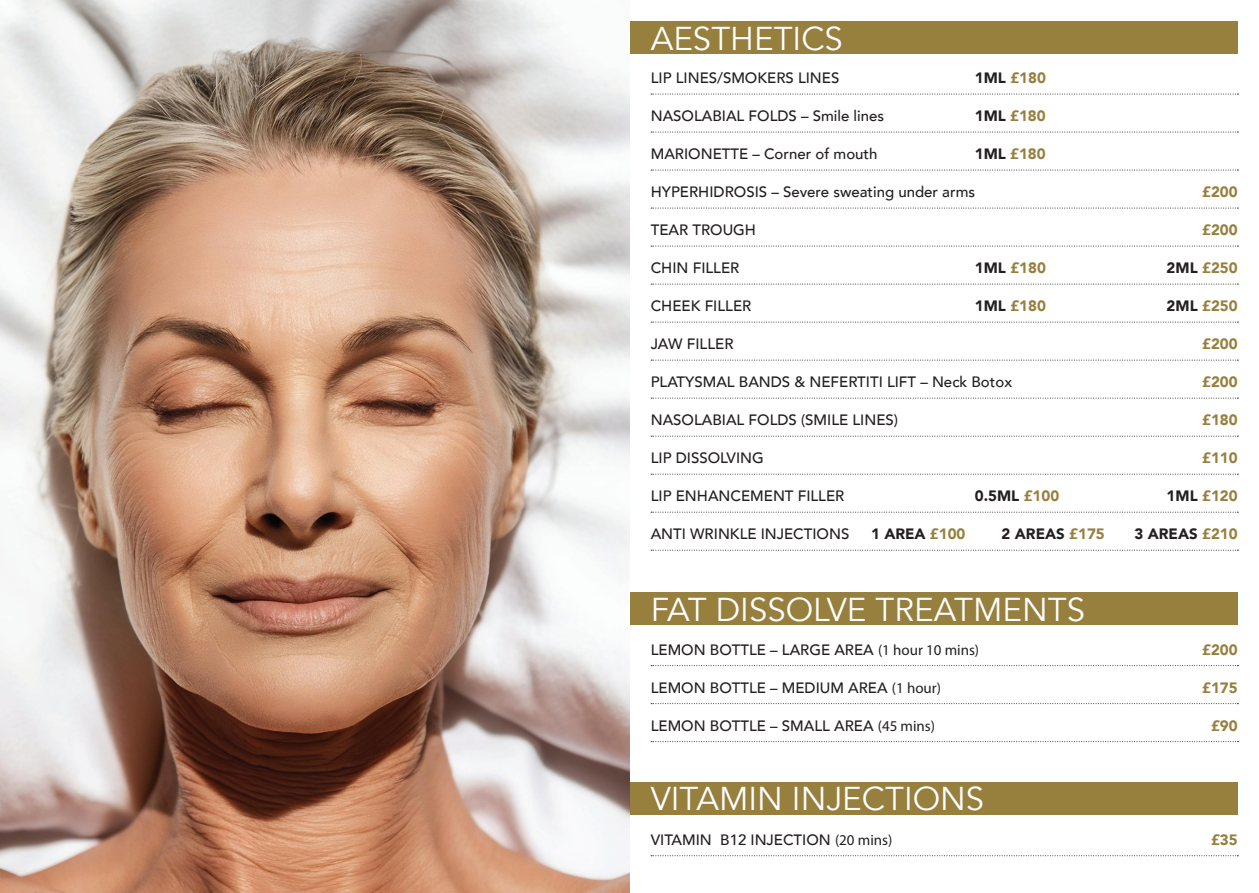
<style>
.page{position:relative;width:1259px;height:893px;background:#fff}
.page>*{position:absolute;margin:0;border:0;box-sizing:border-box;transform-origin:0 0}
.t1{font:33px "Avenir";color:#fff}
.t2{font:500 15px "Avenir";color:#231f20}
.t3{font:900 15px "Avenir";color:#977f3e}
.t4{font:900 15px "Avenir";color:#231f20}
.s1{color:#231f20}
.s2{color:#977f3e}
.s3{font-family:"Myriad Pro";font-weight:400}
</style>
<div class="page">
<svg style="left:651px;top:94px;width:587px;height:1px"></svg>
<svg style="left:651px;top:132px;width:587px;height:1px"></svg>
<svg style="left:651px;top:170px;width:587px;height:1px"></svg>
<svg style="left:651px;top:208px;width:587px;height:1px"></svg>
<svg style="left:651px;top:246px;width:587px;height:1px"></svg>
<svg style="left:651px;top:284px;width:587px;height:1px"></svg>
<svg style="left:651px;top:322px;width:587px;height:1px"></svg>
<svg style="left:651px;top:360px;width:587px;height:1px"></svg>
<svg style="left:651px;top:398px;width:587px;height:1px"></svg>
<svg style="left:651px;top:436px;width:587px;height:1px"></svg>
<svg style="left:651px;top:474px;width:587px;height:1px"></svg>
<svg style="left:651px;top:512px;width:587px;height:1px"></svg>
<svg style="left:651px;top:550px;width:587px;height:1px"></svg>
<div style="left:629px;top:21px;width:608px;height:33px;background:#977f3e"></div>
<div style="left:629px;top:782px;width:608px;height:33px;background:#977f3e"></div>
<svg style="left:651px;top:855px;width:587px;height:1px"></svg>
<div style="left:629px;top:592px;width:608px;height:33px;background:#977f3e"></div>
<svg style="left:651px;top:665px;width:587px;height:1px"></svg>
<svg style="left:651px;top:703px;width:587px;height:1px"></svg>
<svg style="left:651px;top:741px;width:587px;height:1px"></svg>
<img style="left:0;top:0;width:629px;height:893px">
<h1 class="t1" style="left:651px;top:19px;width:194px">AESTHETICS</h1>
<p class="t2" style="left:651px;top:65px;width:190px">LIP LINES/SMOKERS LINES</p>
<p class="t3" style="left:975px;top:65px;width:73px"><span class="s1">1ML</span> £180</p>
<p class="t2" style="left:651px;top:103px;width:235px">NASOLABIAL FOLDS – Smile lines</p>
<p class="t3" style="left:975px;top:103px;width:72px"><span class="s1">1ML</span> £180</p>
<p class="t2" style="left:651px;top:141px;width:228px">MARIONETTE – Corner of mouth</p>
<p class="t3" style="left:975px;top:141px;width:72px"><span class="s1">1ML</span> £180</p>
<p class="t2" style="left:651px;top:179px;width:326px">HYPERHIDROSIS – Severe sweating under arms</p>
<p class="t3" style="left:1202px;top:179px;width:37px">£200</p>
<p class="t2" style="left:651px;top:217px;width:107px">TEAR TROUGH</p>
<p class="t3" style="left:1202px;top:217px;width:37px">£200</p>
<p class="t2" style="left:651px;top:255px;width:90px">CHIN FILLER</p>
<p class="t3" style="left:975px;top:255px;width:73px"><span class="s1">1ML</span> £180</p>
<p class="t3" style="left:1166px;top:255px;width:73px"><span class="s1">2ML</span> £250</p>
<p class="t2" style="left:651px;top:293px;width:102px">CHEEK FILLER</p>
<p class="t3" style="left:975px;top:293px;width:73px"><span class="s1">1ML</span> £180</p>
<p class="t3" style="left:1166px;top:293px;width:73px"><span class="s1">2ML</span> £250</p>
<p class="t2" style="left:651px;top:331px;width:84px">JAW FILLER</p>
<p class="t3" style="left:1202px;top:331px;width:37px">£200</p>
<p class="t2" style="left:651px;top:369px;width:363px">PLATYSMAL BANDS &amp; NEFERTITI LIFT – Neck Botox</p>
<p class="t3" style="left:1202px;top:369px;width:37px">£200</p>
<p class="t2" style="left:651px;top:407px;width:249px">NASOLABIAL FOLDS (SMILE LINES)</p>
<p class="t3" style="left:1202px;top:407px;width:37px">£180</p>
<p class="t2" style="left:651px;top:445px;width:115px">LIP DISSOLVING</p>
<p class="t3" style="left:1202px;top:445px;width:37px">£110</p>
<p class="t2" style="left:651px;top:483px;width:195px">LIP ENHANCEMENT FILLER</p>
<p class="t4" style="left:975px;top:483px;width:86px">0.5ML <span class="s2">£100</span></p>
<p class="t3" style="left:1166px;top:483px;width:73px"><span class="s1">1ML</span> £120</p>
<p class="t2" style="left:651px;top:521px;width:200px">ANTI WRINKLE INJECTIONS</p>
<p class="t4" style="left:871px;top:521px;width:96px">1 AREA <span class="s2">£100</span></p>
<p class="t4" style="left:1001px;top:521px;width:105px">2 AREAS <span class="s2">£175</span></p>
<p class="t4" style="left:1134px;top:521px;width:105px">3 AREAS <span class="s2">£210</span></p>
<h1 class="t1" style="left:651px;top:589px;width:436px">FAT DISSOLVE TREATMENTS</h1>
<p class="t2" style="left:651px;top:636px;width:330px">LEMON BOTTLE – LARGE AREA <span class="s3">(1 hour 10 mins)</span></p>
<p class="t3" style="left:1202px;top:636px;width:37px">£200</p>
<p class="t2" style="left:651px;top:674px;width:292px">LEMON BOTTLE – MEDIUM AREA <span class="s3">(1 hour)</span></p>
<p class="t3" style="left:1202px;top:675px;width:37px">£175</p>
<p class="t2" style="left:651px;top:712px;width:286px">LEMON BOTTLE – SMALL AREA <span class="s3">(45 mins)</span></p>
<p class="t3" style="left:1211px;top:713px;width:28px">£90</p>
<h1 class="t1" style="left:651px;top:779px;width:335px">VITAMIN INJECTIONS</h1>
<p class="t2" style="left:651px;top:826px;width:243px">VITAMIN B12 INJECTION <span class="s3">(20 mins)</span></p>
<p class="t3" style="left:1211px;top:827px;width:28px">£35</p>
</div>
